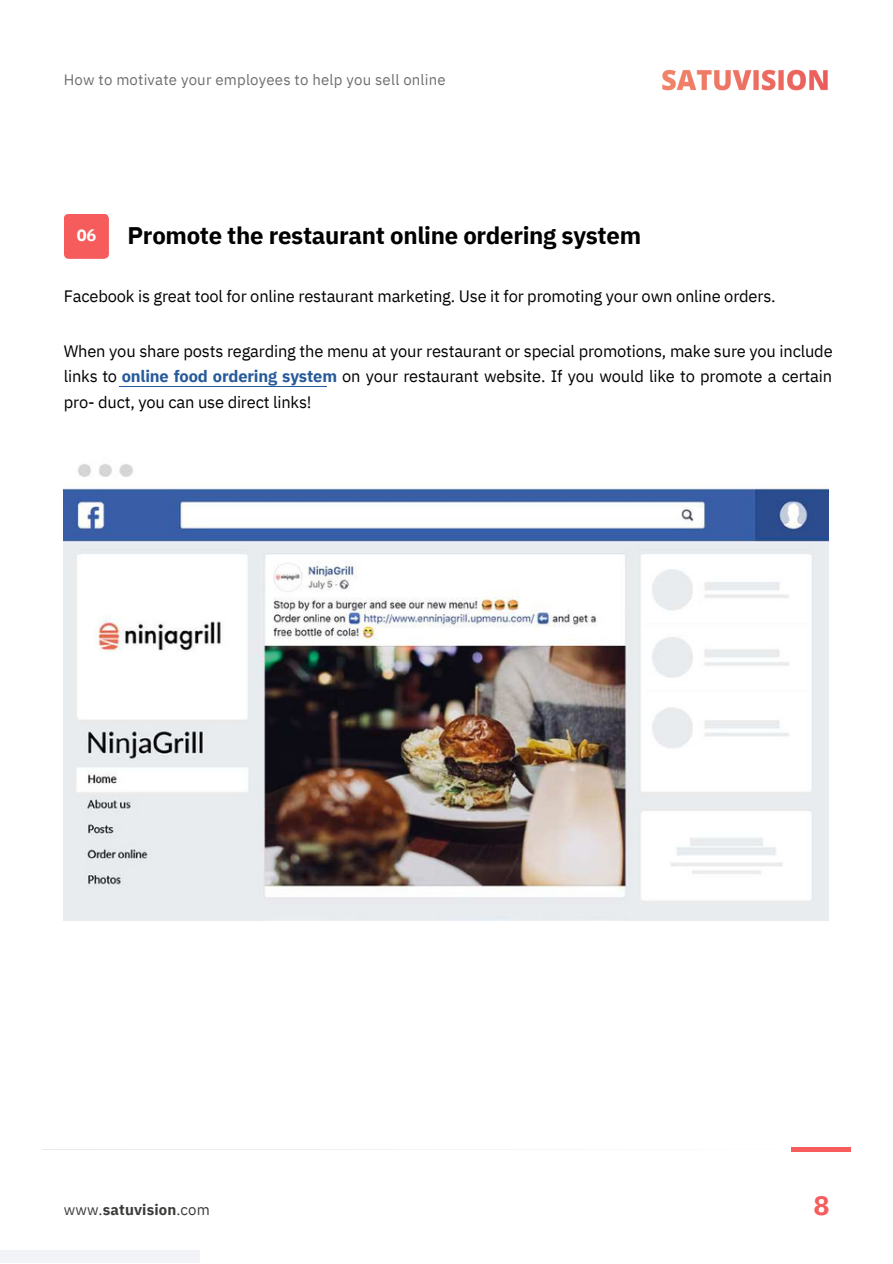
<style>
.page{position:relative;width:893px;height:1264px;background:#fff}
.page>*{position:absolute;margin:0;border:0;box-sizing:border-box;transform-origin:0 0}
.t1{font:700 27px "IBM Plex Sans";color:#f55c5b}
.t2{font:700 24px "IBM Plex Sans";letter-spacing:-.015em;color:#000}
.t3{font:16.5px/25.8px "IBM Plex Sans";letter-spacing:-.01em;color:#000;text-align:justify}
.t4{font:700 16.5px "IBM Plex Sans";color:#fff}
.t5{font:15px "IBM Plex Sans";letter-spacing:.015em;color:#6f6f6e}
.t6{font:700 15px "IBM Plex Sans";letter-spacing:.01em;color:#3c3c3b}
.s1{font-weight:700;color:#265a9b}
.s2{font-weight:400}
</style>
<div class="page">
<div style="left:0;top:1249px;width:200px;height:13px;background:#f1f3f7"></div>
<div style="left:64px;top:214px;width:45px;height:45px;background:#f55c5b;border-radius:5px"></div>
<hr style="left:119px;top:386px;width:208px;height:1px;background:#265a9b">
<hr style="left:42px;top:144px;width:807px;height:1px;background:#c6c6c5">
<hr style="left:42px;top:1149px;width:808px;height:1px;background:#c6c6c5">
<hr style="left:791px;top:1147px;width:59px;height:4px;background:#f55c5b">
<img style="left:64px;top:464px;width:764px;height:456px">
<img style="left:662px;top:69px;width:166px;height:22px">
<p class="t5" style="left:64px;top:70px;width:383px">How to motivate your employees to help you sell online</p>
<p class="t4" style="left:77px;top:224px;width:21px">06</p>
<p class="t2" style="left:127px;top:220px;width:515px">Promote the restaurant online ordering system</p>
<p class="t3" style="left:64px;top:283px;width:713px">Facebook is great tool for online restaurant marketing. Use it for promoting your own online orders.</p>
<p class="t3" style="left:64px;top:337px;width:770px">When you share posts regarding the menu at your restaurant or special promotions, make sure you include links to <span class="s1">online food ordering system</span> on your restaurant website. If you would like to promote a certain pro- duct, you can use direct links!</p>
<p class="t6" style="left:64px;top:1199px;width:147px"><span class="s2">www.</span>satuvision<span class="s2">.com</span></p>
<p class="t1" style="left:813px;top:1187px;width:18px">8</p>
</div>
